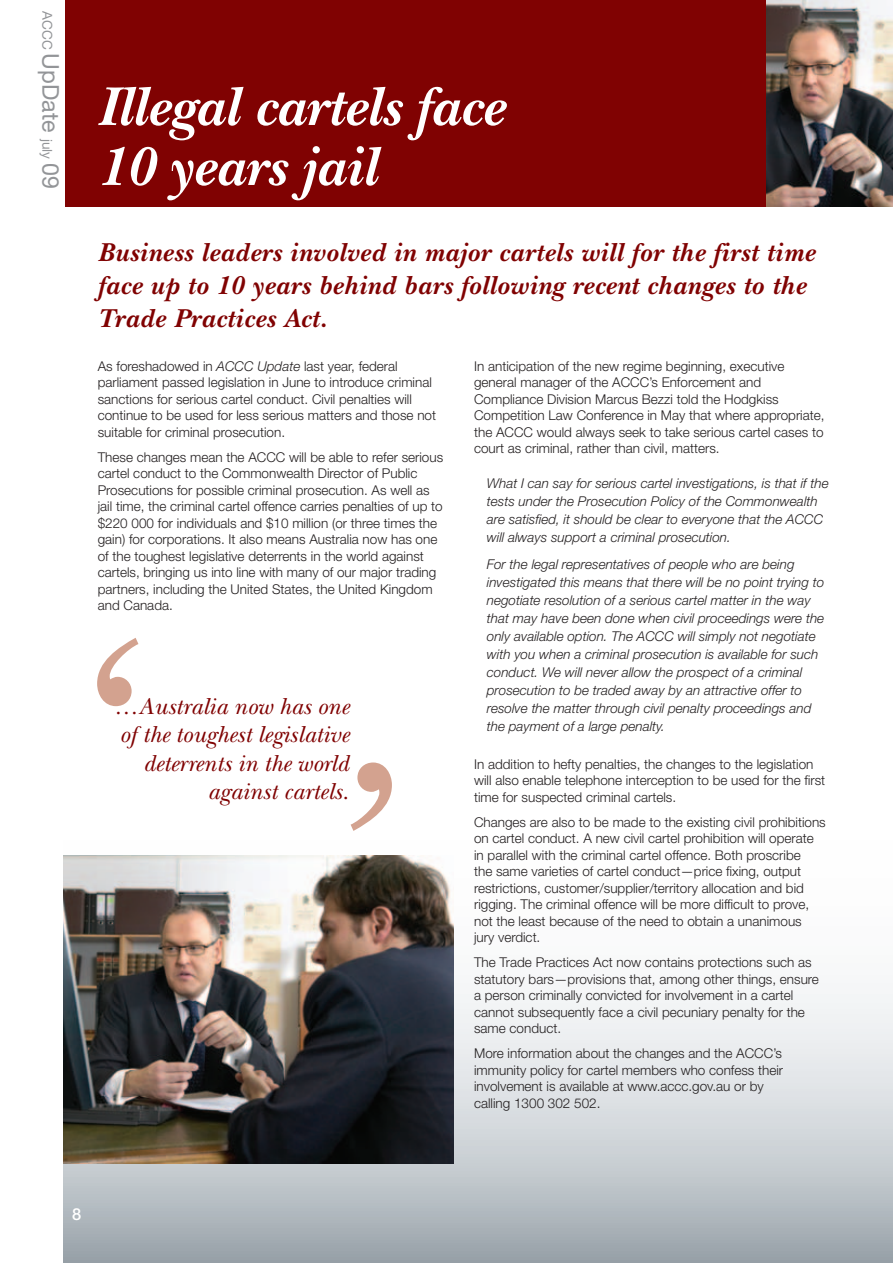
<style>
.page{position:relative;width:893px;height:1263px;background:#fff}
.page>*{position:absolute;margin:0;border:0;box-sizing:border-box;transform-origin:0 0}
.t1{font:italic 700 57px/60px "New Baskerville Std";color:#fff}
.t2{font:italic 700 27px/33px "New Baskerville Std";letter-spacing:.025em;color:#800202}
.t3{font:italic 24px/28.5px "New Baskerville Std";color:#800202;text-align:right}
.t4{font:500 16.5px "Helvetica Neue LT Std";color:#fff}
.t5{font:13.65px "Helvetica Neue LT Std";color:#939598}
.t6{font:300 13.5px/16.5px "Helvetica Neue LT Std";color:#231f20}
.t7{font:italic 300 13.5px/18px "Helvetica Neue LT Std";color:#231f20}
.s1{font-size:23.25px}
.s2{font-style:italic}
</style>
<div class="page">
<svg style="left:64px;top:643px;width:829px;height:620px"></svg>
<div style="left:66px;top:0;width:827px;height:206px;background:#800202"></div>
<img style="left:64px;top:856px;width:390px;height:308px">
<img style="left:767px;top:0;width:126px;height:206px">
<svg style="left:351px;top:762px;width:41px;height:69px"></svg>
<svg style="left:97px;top:638px;width:41px;height:68px"></svg>
<p class="t5" style="left:52px;top:11px;width:179px;rotate:90deg">ACCC <span class="s1">UpDate</span> july <span class="s1">09</span></p>
<h1 class="t1" style="left:98px;top:82px;width:408px">Illegal cartels face<br>10 years jail</h1>
<h2 class="t2" style="left:98px;top:238px;width:718px">Business leaders involved in major cartels will for the first time face up to 10 years behind bars following recent changes to the<br>Trade Practices Act.</h2>
<p class="t6" style="left:98px;top:359px;width:340px">As foreshadowed in <span class="s2">ACCC Update</span> last year, federal parliament passed legislation in June to introduce criminal sanctions for serious cartel conduct. Civil penalties will continue to be used for less serious matters and those not suitable for criminal prosecution.</p>
<p class="t6" style="left:98px;top:450px;width:347px">These changes mean the ACCC will be able to refer serious cartel conduct to the Commonwealth Director of Public Prosecutions for possible criminal prosecution. As well as jail time, the criminal cartel offence carries penalties of up to $220 000 for individuals and $10 million (or three times the gain) for corporations. It also means Australia now has one of the toughest legislative deterrents in the world against cartels, bringing us into line with many of our major trading partners, including the United States, the United Kingdom and Canada.</p>
<h3 class="t3" style="left:115px;top:694px;width:236px">…Australia now has one of the toughest legislative deterrents in the world against cartels.</h3>
<p class="t6" style="left:474px;top:359px;width:352px">In anticipation of the new regime beginning, executive general manager of the ACCC’s Enforcement and Compliance Division Marcus Bezzi told the Hodgkiss Competition Law Conference in May that where appropriate, the ACCC would always seek to take serious cartel cases to court as criminal, rather than civil, matters.</p>
<p class="t7" style="left:487px;top:476px;width:343px">What I can say for serious cartel investigations, is that if the tests under the Prosecution Policy of the Commonwealth are satisfied, it should be clear to everyone that the ACCC will always support a criminal prosecution.</p>
<p class="t7" style="left:487px;top:556px;width:339px">For the legal representatives of people who are being investigated this means that there will be no point trying to negotiate resolution of a serious cartel matter in the way that may have been done when civil proceedings were the only available option. The ACCC will simply not negotiate with you when a criminal prosecution is available for such conduct. We will never allow the prospect of a criminal prosecution to be traded away by an attractive offer to resolve the matter through civil penalty proceedings and the payment of a large penalty.</p>
<p class="t6" style="left:474px;top:757px;width:353px">In addition to hefty penalties, the changes to the legislation will also enable telephone interception to be used for the first time for suspected criminal cartels.</p>
<p class="t6" style="left:474px;top:815px;width:353px">Changes are also to be made to the existing civil prohibitions on cartel conduct. A new civil cartel prohibition will operate in parallel with the criminal cartel offence. Both proscribe<br>the same varieties of cartel conduct—price fixing, output restrictions, customer/supplier/territory allocation and bid rigging. The criminal offence will be more difficult to prove, not the least because of the need to obtain a unanimous<br>jury verdict.</p>
<p class="t6" style="left:474px;top:955px;width:346px">The Trade Practices Act now contains protections such as statutory bars—provisions that, among other things, ensure a person criminally convicted for involvement in a cartel cannot subsequently face a civil pecuniary penalty for the same conduct.</p>
<p class="t6" style="left:474px;top:1046px;width:311px">More information about the changes and the ACCC’s immunity policy for cartel members who confess their involvement is available at www.accc.gov.au or by calling 1300 302 502.</p>
<p class="t4" style="left:72px;top:1208px;width:11px">8</p>
</div>
